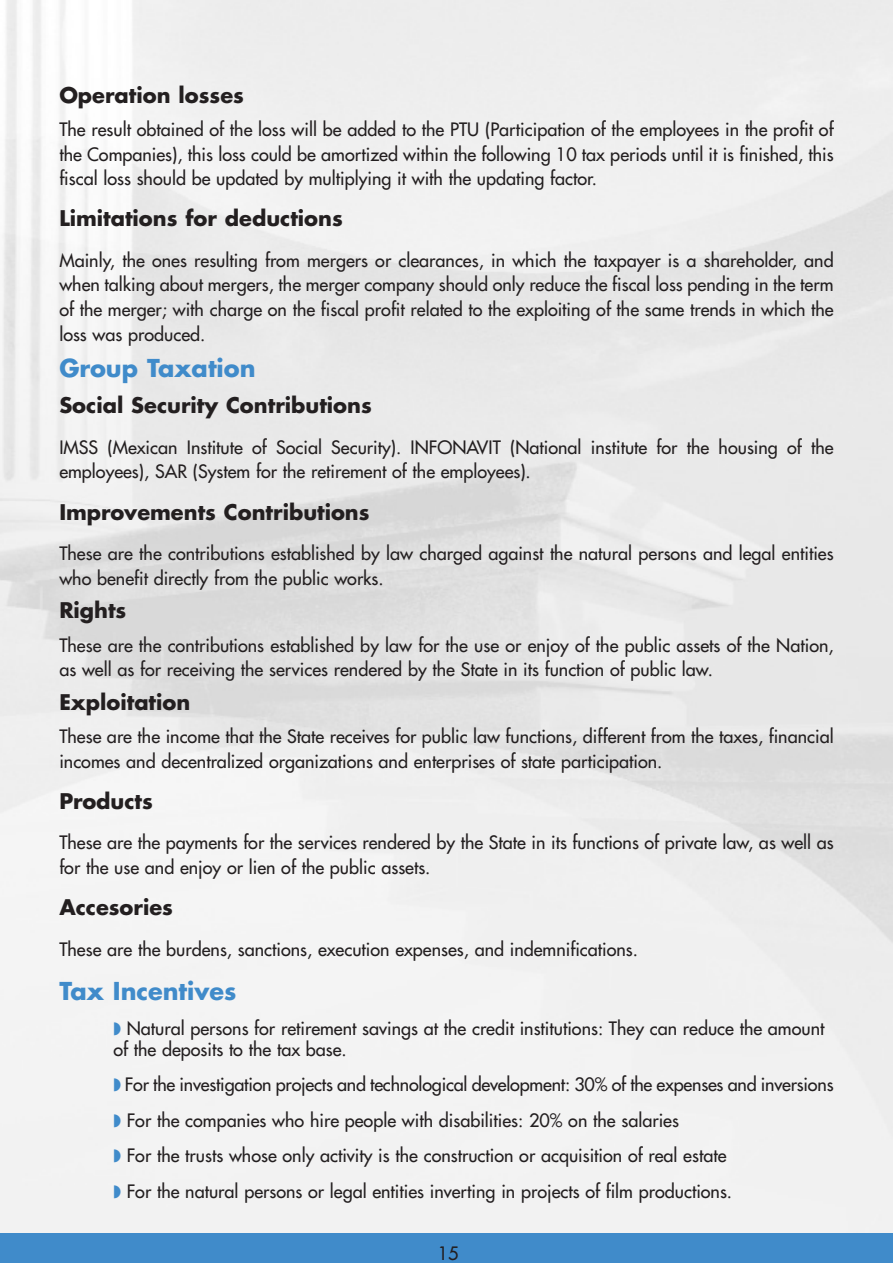
<style>
.page{position:relative;width:893px;height:1263px;background:#fff}
.page>*{position:absolute;margin:0;border:0;box-sizing:border-box;transform-origin:0 0}
.t1{font:700 24px "Futura";color:#408bca}
.t2{font:700 21px "Futura";color:#231f20}
.t3{font:18px/24.6px "Futura";color:#231f20}
.s1{color:#408bca}
</style>
<div class="page">
<div style="left:0;top:1233px;width:892px;height:30px;background:#408bca"></div>
<p class="t2" style="left:59px;top:86px;width:186px">Operation losses</p>
<p class="t3" style="left:59px;top:118px;width:775px;text-align:justify">The result obtained of the loss will be added to the PTU (Participation of the employees in the profit of the Companies), this loss could be amortized within the following 10 tax periods until it is finished, this fiscal loss should be updated by multiplying it with the updating factor.</p>
<p class="t2" style="left:59px;top:209px;width:285px">Limitations for deductions</p>
<p class="t3" style="left:59px;top:249px;width:775px;text-align:justify">Mainly, the ones resulting from mergers or clearances, in which the taxpayer is a shareholder, and when talking about mergers, the merger company should only reduce the fiscal loss pending in the term of the merger; with charge on the fiscal profit related to the exploiting of the same trends in which the loss was produced.</p>
<h1 class="t1" style="left:59px;top:357px;width:198px">Group Taxation</h1>
<p class="t2" style="left:59px;top:396px;width:314px">Social Security Contributions</p>
<p class="t3" style="left:59px;top:436px;width:775px">IMSS (Mexican Institute of Social Security). INFONAVIT (National institute for the housing of the employees), SAR (System for the retirement of the employees).</p>
<p class="t2" style="left:59px;top:502px;width:312px">Improvements Contributions</p>
<p class="t3" style="left:59px;top:542px;width:775px">These are the contributions established by law charged against the natural persons and legal entities who benefit directly from the public works.</p>
<p class="t2" style="left:59px;top:601px;width:69px">Rights</p>
<p class="t3" style="left:59px;top:634px;width:775px">These are the contributions established by law for the use or enjoy of the public assets of the Nation, as well as for receiving the services rendered by the State in its function of public law.</p>
<p class="t2" style="left:59px;top:692px;width:132px">Exploitation</p>
<p class="t3" style="left:59px;top:725px;width:775px">These are the income that the State receives for public law functions, different from the taxes, financial incomes and decentralized organizations and enterprises of state participation.</p>
<p class="t2" style="left:59px;top:791px;width:95px">Products</p>
<p class="t3" style="left:59px;top:832px;width:775px">These are the payments for the services rendered by the State in its functions of private law, as well as for the use and enjoy or lien of the public assets.</p>
<p class="t2" style="left:59px;top:898px;width:115px">Accesories</p>
<p class="t3" style="left:59px;top:938px;width:580px">These are the burdens, sanctions, execution expenses, and indemnifications.</p>
<h1 class="t1" style="left:59px;top:980px;width:179px">Tax Incentives</h1>
<p class="t3" style="left:113px;top:1020px;width:712px;line-height:20.5px"><span class="s1">◗</span> Natural persons for retirement savings at the credit institutions: They can reduce the amount of the deposits to the tax base.</p>
<p class="t3" style="left:113px;top:1068px;width:721px;line-height:35.5px"><span class="s1">◗</span> For the investigation projects and technological development: 30% of the expenses and inversions <span class="s1">◗</span> For the companies who hire people with disabilities: 20% on the salaries<br><span class="s1">◗</span> For the trusts whose only activity is the construction or acquisition of real estate<br><span class="s1">◗</span> For the natural persons or legal entities inverting in projects of film productions.</p>
<p class="t3" style="left:438px;top:1242px;width:22px">15</p>
</div>
